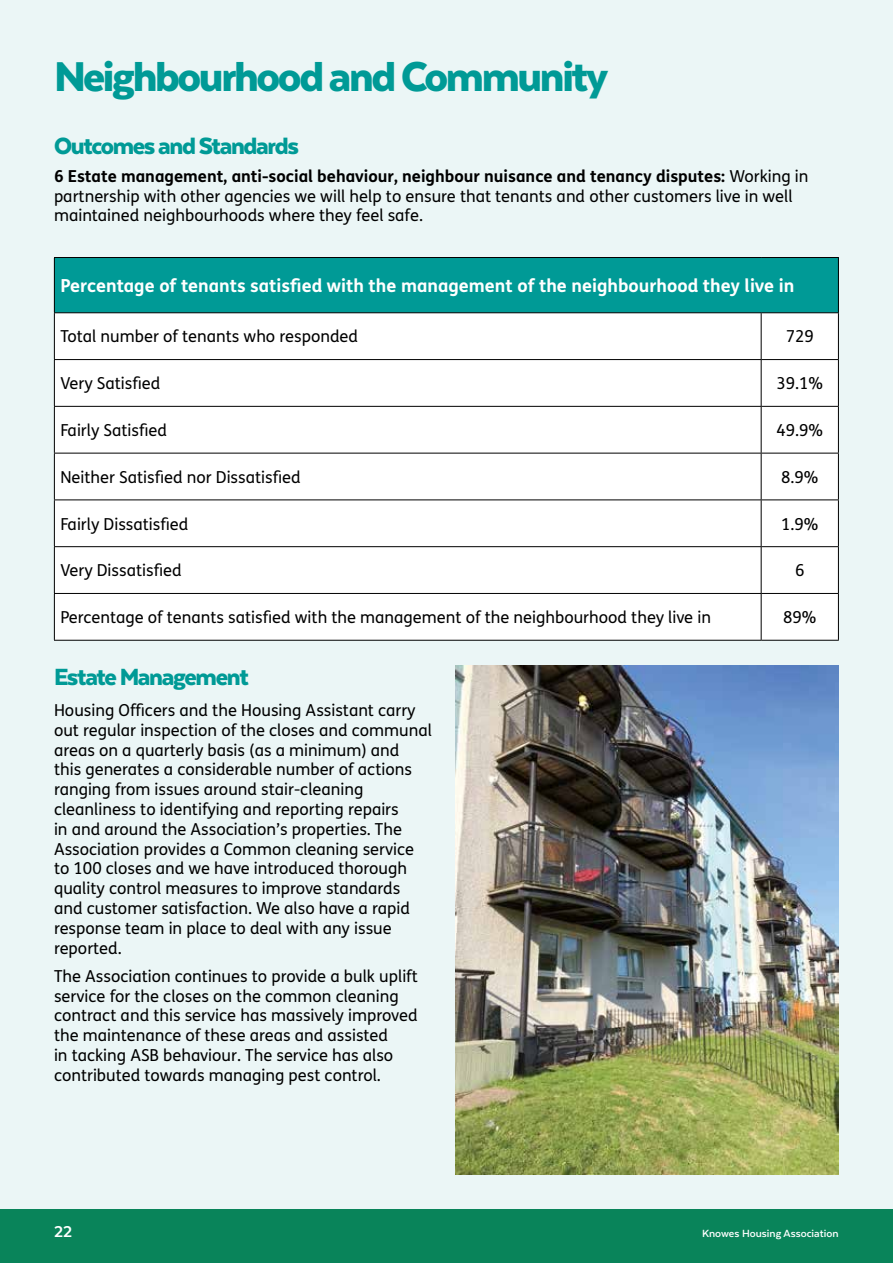
<style>
.page{position:relative;width:893px;height:1263px;background:#fff}
.page>*{position:absolute;margin:0;border:0;box-sizing:border-box;transform-origin:0 0}
.t1{font:900 48px "Texta";letter-spacing:-.05em;color:#009a96}
.t2{font:900 27px "Texta";letter-spacing:-.05em;color:#009a96}
.t3{font:700 18px "FS Me";color:#fff}
.t4{font:700 18px "Texta";color:#fff}
.t5{font:16.5px/19.8px "FS Me";color:#000}
.t6{font:700 12px "Texta";color:#fff}
.s1{font-weight:700}
</style>
<div class="page">
<div style="left:0;top:1209px;width:893px;height:54px;background:#09845a"></div>
<div style="left:0;top:0;width:893px;height:1209px;background:#ebf6f6"></div>
<hr style="left:892px;top:0;width:1px;height:1209px;background:#fdece5">
<div style="left:54px;top:257px;width:784px;height:56px;background:#009a96"></div>
<div style="left:55px;top:313px;width:783px;height:327px;background:#fff"></div>
<hr style="left:54px;top:257px;width:707px;height:1px;background:#000">
<hr style="left:761px;top:257px;width:78px;height:1px;background:#000">
<hr style="left:54px;top:312px;width:707px;height:1px;background:#000">
<hr style="left:761px;top:312px;width:78px;height:1px;background:#000">
<hr style="left:54px;top:359px;width:707px;height:1px;background:#000">
<hr style="left:761px;top:359px;width:78px;height:1px;background:#000">
<hr style="left:54px;top:406px;width:707px;height:1px;background:#000">
<hr style="left:761px;top:406px;width:78px;height:1px;background:#000">
<hr style="left:54px;top:453px;width:707px;height:1px;background:#000">
<hr style="left:761px;top:453px;width:78px;height:1px;background:#000">
<hr style="left:54px;top:499px;width:707px;height:1px;background:#000">
<hr style="left:761px;top:499px;width:78px;height:1px;background:#000">
<hr style="left:54px;top:546px;width:707px;height:1px;background:#000">
<hr style="left:761px;top:546px;width:78px;height:1px;background:#000">
<hr style="left:54px;top:593px;width:707px;height:1px;background:#000">
<hr style="left:761px;top:593px;width:78px;height:1px;background:#000">
<hr style="left:54px;top:640px;width:707px;height:1px;background:#000">
<hr style="left:761px;top:640px;width:78px;height:1px;background:#000">
<hr style="left:54px;top:258px;width:1px;height:54px;background:#000">
<hr style="left:54px;top:313px;width:1px;height:46px;background:#000">
<hr style="left:54px;top:360px;width:1px;height:46px;background:#000">
<hr style="left:54px;top:407px;width:1px;height:46px;background:#000">
<hr style="left:54px;top:453px;width:1px;height:46px;background:#000">
<hr style="left:54px;top:500px;width:1px;height:46px;background:#000">
<hr style="left:54px;top:547px;width:1px;height:46px;background:#000">
<hr style="left:54px;top:594px;width:1px;height:46px;background:#000">
<hr style="left:838px;top:258px;width:1px;height:54px;background:#000">
<hr style="left:761px;top:313px;width:1px;height:46px;background:#000">
<hr style="left:838px;top:313px;width:1px;height:46px;background:#000">
<hr style="left:761px;top:360px;width:1px;height:46px;background:#000">
<hr style="left:838px;top:360px;width:1px;height:46px;background:#000">
<hr style="left:761px;top:407px;width:1px;height:46px;background:#000">
<hr style="left:838px;top:407px;width:1px;height:46px;background:#000">
<hr style="left:761px;top:453px;width:1px;height:46px;background:#000">
<hr style="left:838px;top:453px;width:1px;height:46px;background:#000">
<hr style="left:761px;top:500px;width:1px;height:46px;background:#000">
<hr style="left:838px;top:500px;width:1px;height:46px;background:#000">
<hr style="left:761px;top:547px;width:1px;height:46px;background:#000">
<hr style="left:838px;top:547px;width:1px;height:46px;background:#000">
<hr style="left:761px;top:594px;width:1px;height:46px;background:#000">
<hr style="left:838px;top:594px;width:1px;height:46px;background:#000">
<img style="left:455px;top:665px;width:384px;height:509px">
<h1 class="t1" style="left:54px;top:52px;width:555px">Neighbourhood and Community</h1>
<h2 class="t2" style="left:54px;top:131px;width:247px">Outcomes and Standards</h2>
<p class="t5" style="left:54px;top:167px;width:756px"><span class="s1">6 Estate management, anti-social behaviour, neighbour nuisance and tenancy disputes:</span> Working in partnership with other agencies we will help to ensure that tenants and other customers live in well maintained neighbourhoods where they feel safe.</p>
<p class="t3" style="left:60px;top:274px;width:735px">Percentage of tenants satisfied with the management of the neighbourhood they live in</p>
<p class="t5" style="left:60px;top:327px;width:299px">Total number of tenants who responded</p>
<p class="t5" style="left:786px;top:327px;width:30px">729</p>
<p class="t5" style="left:60px;top:374px;width:102px">Very Satisfied</p>
<p class="t5" style="left:776px;top:374px;width:48px">39.1%</p>
<p class="t5" style="left:60px;top:421px;width:108px">Fairly Satisfied</p>
<p class="t5" style="left:776px;top:421px;width:48px">49.9%</p>
<p class="t5" style="left:60px;top:467px;width:242px">Neither Satisfied nor Dissatisfied</p>
<p class="t5" style="left:781px;top:467px;width:39px">8.9%</p>
<p class="t5" style="left:60px;top:514px;width:130px">Fairly Dissatisfied</p>
<p class="t5" style="left:781px;top:514px;width:39px">1.9%</p>
<p class="t5" style="left:60px;top:561px;width:123px">Very Dissatisfied</p>
<p class="t5" style="left:795px;top:561px;width:11px">6</p>
<p class="t5" style="left:60px;top:608px;width:652px">Percentage of tenants satisfied with the management of the neighbourhood they live in</p>
<p class="t5" style="left:783px;top:608px;width:35px">89%</p>
<h2 class="t2" style="left:54px;top:663px;width:196px">Estate Management</h2>
<p class="t5" style="left:54px;top:701px;width:379px">Housing Officers and the Housing Assistant carry out regular inspection of the closes and communal areas on a quarterly basis (as a minimum) and<br>this generates a considerable number of actions ranging from issues around stair-cleaning cleanliness to identifying and reporting repairs<br>in and around the Association’s properties. The Association provides a Common cleaning service to 100 closes and we have introduced thorough quality control measures to improve standards and customer satisfaction. We also have a rapid response team in place to deal with any issue reported.</p>
<p class="t5" style="left:54px;top:966px;width:365px">The Association continues to provide a bulk uplift service for the closes on the common cleaning contract and this service has massively improved the maintenance of these areas and assisted<br>in tacking ASB behaviour. The service has also contributed towards managing pest control.</p>
<p class="t4" style="left:54px;top:1222px;width:20px">22</p>
<p class="t6" style="left:702px;top:1227px;width:138px">Knowes Housing Association</p>
</div>
